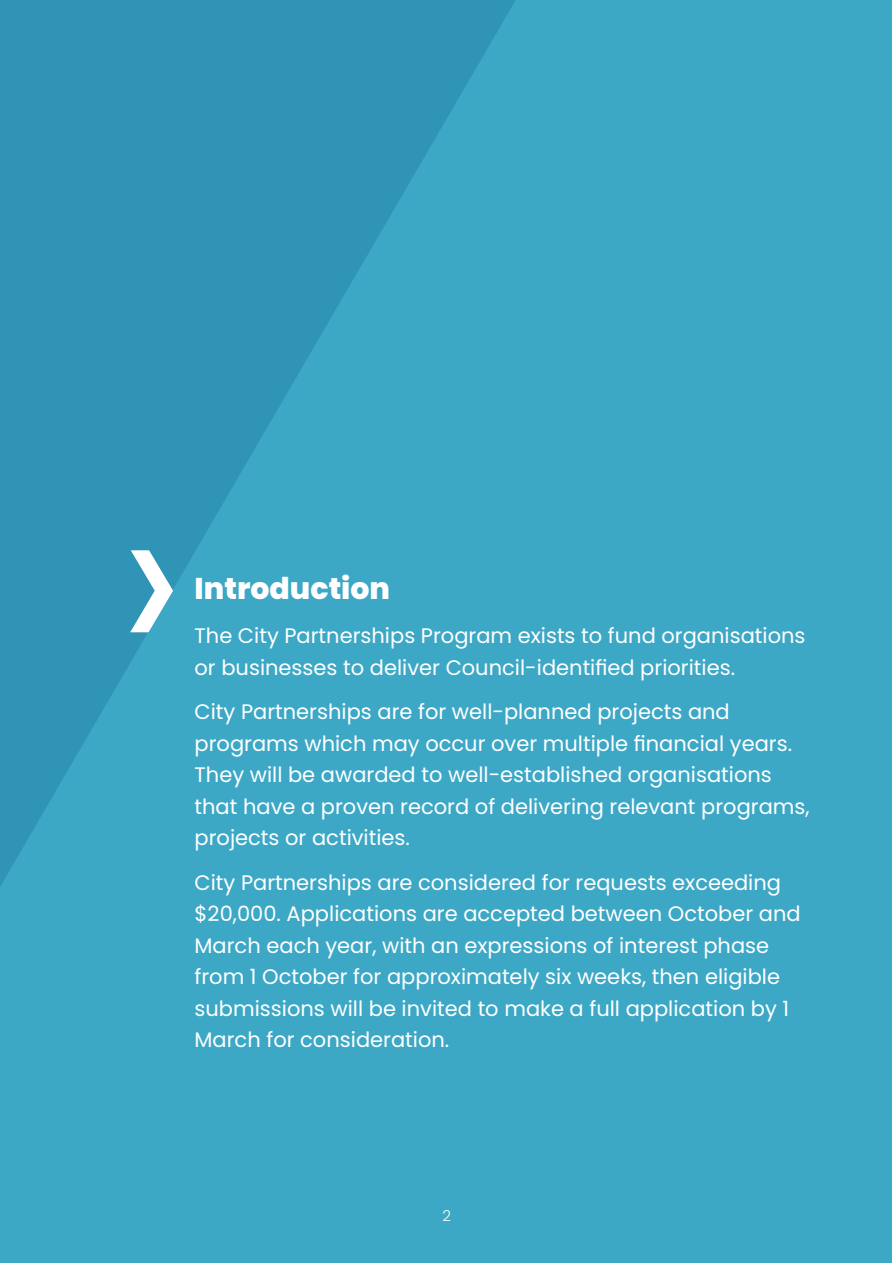
<style>
.page{position:relative;width:893px;height:1263px;background:#fff}
.page>*{position:absolute;margin:0;border:0;box-sizing:border-box;transform-origin:0 0}
.t1{font:800 30px "Poppins";color:#fff}
.t2{font:21px/31.5px "Poppins";color:#fff}
.t3{font:300 15px "Poppins";color:#fff}
</style>
<div class="page">
<div style="left:0;top:0;width:892px;height:1263px;background:#3da8c6"></div>
<svg style="left:0;top:0;width:515px;height:886px"></svg>
<svg style="left:130px;top:550px;width:43px;height:82px;background:#89c4d7"></svg>
<h1 class="t1" style="left:195px;top:571px;width:197px">Introduction</h1>
<p class="t2" style="left:195px;top:620px;width:613px">The City Partnerships Program exists to fund organisations or businesses to deliver Council-identified priorities.</p>
<p class="t2" style="left:195px;top:696px;width:617px">City Partnerships are for well-planned projects and programs which may occur over multiple financial years.<br>They will be awarded to well-established organisations that have a proven record of delivering relevant programs, projects or activities.</p>
<p class="t2" style="left:195px;top:866px;width:608px">City Partnerships are considered for requests exceeding $20,000. Applications are accepted between October and March each year, with an expressions of interest phase from 1 October for approximately six weeks, then eligible submissions will be invited to make a full application by 1<br>March for consideration.</p>
<p class="t3" style="left:443px;top:1207px;width:10px">2</p>
</div>
